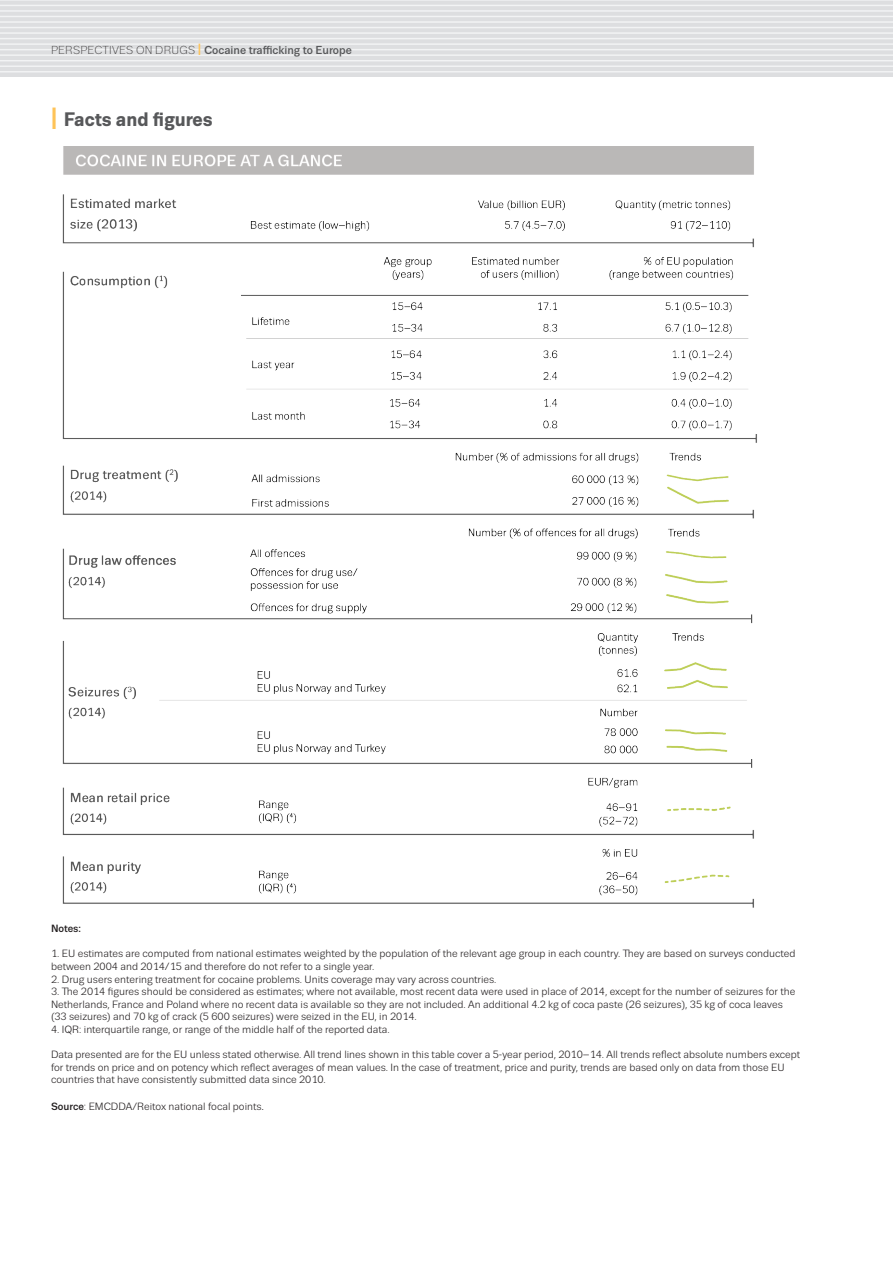
<style>
.page{position:relative;width:893px;height:1263px;background:#fff}
.page>*{position:absolute;margin:0;border:0;box-sizing:border-box;transform-origin:0 0}
.perex_minus{font:700 19.5px "Trivia Sans";color:#57585a}
.t1{font:500 11.55px "Trivia Sans";color:#57585a}
.t2{font:10.5px/12.6px "Trivia Sans";color:#231f20}
.t3{font:500 10.5px "Trivia Sans";color:#231f20}
.s1{font-weight:300;color:#312f30}
.s2{font-size:16.2px;color:#fec357}
.s3{font-size:30.6px;color:#fec357}
.s4{font-weight:500}
.s5{font-size:12px}
</style>
<div class="page">
<div style="left:0;top:0;width:893px;height:77px;background:#dddee0"></div>
<hr style="left:0;top:0;width:893px;height:1px;background:#f2f3f4">
<hr style="left:0;top:5px;width:893px;height:1px;background:#f2f3f4">
<hr style="left:0;top:10px;width:893px;height:2px;background:#f2f3f4">
<hr style="left:0;top:16px;width:893px;height:1px;background:#f2f3f4">
<hr style="left:0;top:21px;width:893px;height:2px;background:#f2f3f4">
<hr style="left:0;top:27px;width:893px;height:1px;background:#f2f3f4">
<hr style="left:0;top:32px;width:893px;height:2px;background:#f2f3f4">
<hr style="left:0;top:38px;width:893px;height:1px;background:#f2f3f4">
<hr style="left:0;top:43px;width:893px;height:2px;background:#f2f3f4">
<hr style="left:0;top:49px;width:893px;height:1px;background:#f2f3f4">
<hr style="left:0;top:54px;width:893px;height:2px;background:#f2f3f4">
<hr style="left:0;top:60px;width:893px;height:1px;background:#f2f3f4">
<hr style="left:0;top:65px;width:893px;height:2px;background:#f2f3f4">
<hr style="left:0;top:71px;width:893px;height:2px;background:#f2f3f4">
<img style="left:63px;top:147px;width:694px;height:761px">
<p class="t1" style="left:51px;top:43px;width:302px"><span class="s1">PERSPECTIVES ON DRUGS</span> <span class="s2">I</span> Cocaine trafficking to Europe</p>
<p class="perex_minus" style="left:51px;top:109px;width:163px"><span class="s3">I</span> Facts and figures</p>
<p class="t3" style="left:51px;top:923px;width:32px">Notes:</p>
<p class="t2" style="left:51px;top:948px;width:746px">1. EU estimates are computed from national estimates weighted by the population of the relevant age group in each country. They are based on surveys conducted between 2004 and 2014/15 and therefore do not refer to a single year.</p>
<p class="t2" style="left:51px;top:973px;width:447px">2. Drug users entering treatment for cocaine problems. Units coverage may vary across countries.</p>
<p class="t2" style="left:51px;top:985px;width:746px">3. The 2014 figures should be considered as estimates; where not available, most recent data were used in place of 2014, except for the number of seizures for the<br>Netherlands, France and Poland where no recent data is available so they are not included. An additional 4.2 kg of coca paste (26 seizures), 35 kg of coca leaves (33 seizures) and 70 kg of crack (5 600 seizures) were seized in the EU, in 2014.</p>
<p class="t2" style="left:51px;top:1023px;width:340px">4. IQR: interquartile range, or range of the middle half of the reported data.</p>
<p class="t2" style="left:51px;top:1048px;width:751px">Data presented are for the EU unless stated otherwise. All trend lines shown in this table cover a 5-year period, 2010–14. All trends reflect absolute numbers except for trends on price and on potency which reflect averages of mean values. In the case of treatment, price and purity, trends are based only on data from those EU countries that have consistently submitted data since 2010.</p>
<p class="t2" style="left:51px;top:1101px;width:215px"><span class="s4">Source</span>: EMCDDA/Reitox national focal points<span class="s5">.</span></p>
</div>
